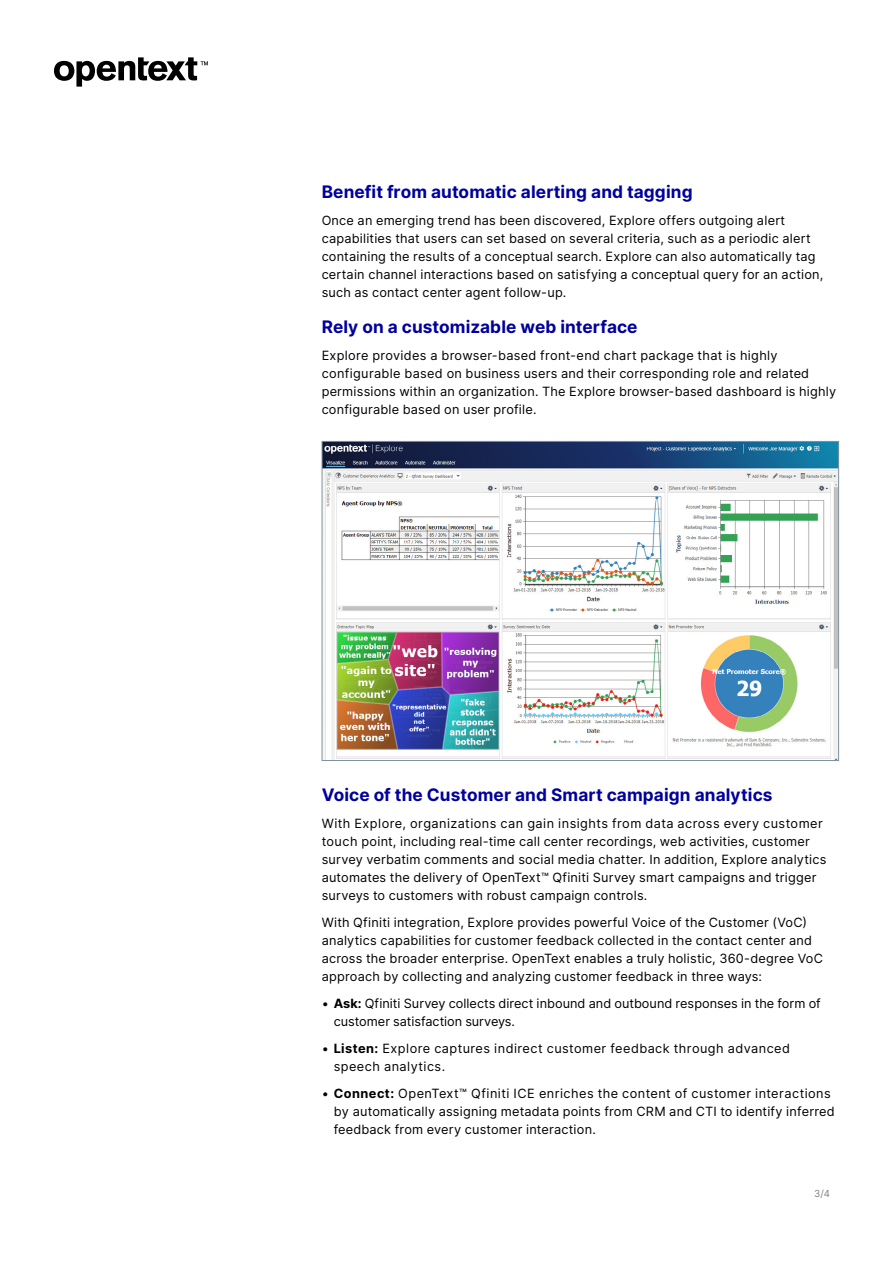
<style>
.page{position:relative;width:893px;height:1263px;background:#fff}
.page>*{position:absolute;margin:0;border:0;box-sizing:border-box;transform-origin:0 0}
.t1{font:700 17.25px "Inter";letter-spacing:.005em;color:#00009f}
.Body{font:12.75px/18px "Inter";letter-spacing:.015em;color:#000}
.Body-2{font:12.75px/18px "Inter";letter-spacing:.035em;color:#000}
.t2{font:9.75px "Inter";color:#808080}
.s1{font-weight:700}
</style>
<div class="page">
<svg style="left:54px;top:57px;width:154px;height:30px"></svg>
<img style="left:324px;top:443px;width:513px;height:316px">
<div style="left:322px;top:441px;width:517px;height:320px;border:1px solid #7e929f"></div>
<h3 class="t1" style="left:322px;top:179px;width:372px">Benefit from automatic alerting and tagging</h3>
<p class="Body" style="left:322px;top:211px;width:503px">Once an emerging trend has been discovered, Explore offers outgoing alert capabilities that users can set based on several criteria, such as a periodic alert containing the results of a conceptual search. Explore can also automatically tag certain channel interactions based on satisfying a conceptual query for an action, such as contact center agent follow-up.</p>
<h3 class="t1" style="left:322px;top:314px;width:317px">Rely on a customizable web interface</h3>
<p class="Body" style="left:322px;top:346px;width:516px">Explore provides a browser-based front-end chart package that is highly configurable based on business users and their corresponding role and related permissions within an organization. The Explore browser-based dashboard is highly configurable based on user profile.</p>
<h3 class="t1" style="left:322px;top:782px;width:452px">Voice of the Customer and Smart campaign analytics</h3>
<p class="Body" style="left:322px;top:814px;width:506px">With Explore, organizations can gain insights from data across every customer touch point, including real-time call center recordings, web activities, customer survey verbatim comments and social media chatter. In addition, Explore analytics automates the delivery of OpenText™ Qfiniti Survey smart campaigns and trigger surveys to customers with robust campaign controls.</p>
<p class="Body" style="left:322px;top:913px;width:503px">With Qfiniti integration, Explore provides powerful Voice of the Customer (VoC) analytics capabilities for customer feedback collected in the contact center and across the broader enterprise. OpenText enables a truly holistic, 360-degree VoC approach by collecting and analyzing customer feedback in three ways:</p>
<p class="Body" style="left:334px;top:994px;width:489px;text-indent:-12px">• <span class="s1">Ask:</span> Qfiniti Survey collects direct inbound and outbound responses in the form of customer satisfaction surveys.</p>
<p class="Body-2" style="left:334px;top:1039px;width:458px;text-indent:-12px">• <span class="s1">Listen:</span> Explore captures indirect customer feedback through advanced speech analytics.</p>
<p class="Body" style="left:334px;top:1084px;width:503px;text-indent:-12px">• <span class="s1">Connect:</span> OpenText™ Qfiniti ICE enriches the content of customer interactions by automatically assigning metadata points from CRM and CTI to identify inferred feedback from every customer interaction.</p>
<p class="t2" style="left:814px;top:1186px;width:17px">3/4</p>
</div>
